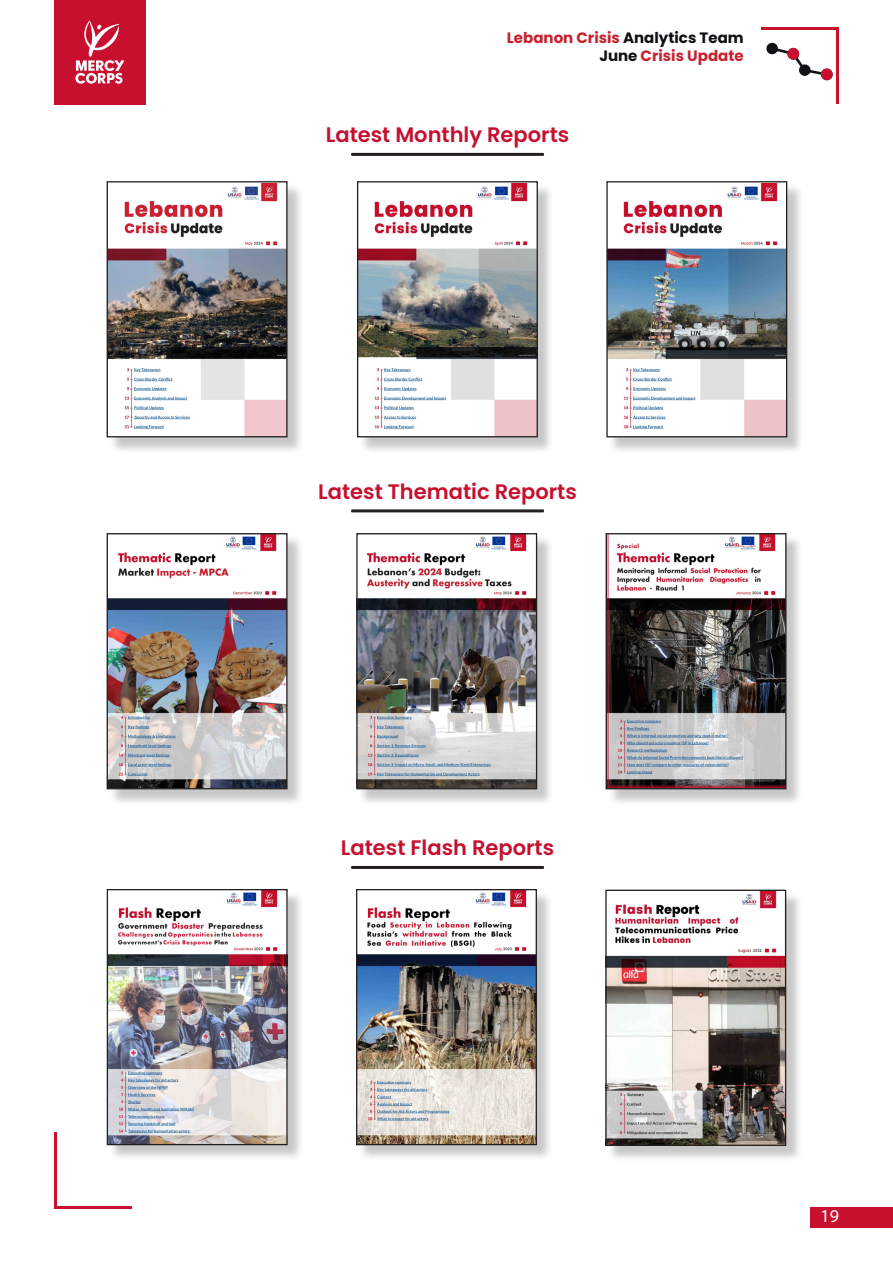
<style>
.page{position:relative;width:893px;height:1263px;background:#fff}
.page>*{position:absolute;margin:0;border:0;box-sizing:border-box;transform-origin:0 0}
.t1{font:600 21px "Poppins";color:#c70f2e}
.t2{font:18px "Myriad Pro";color:#fff}
.t3{font:700 15px/18px "Poppins";color:#c7202e;text-align:right}
.s1{color:#0f1013}
</style>
<div class="page">
<div style="left:54px;top:0;width:92px;height:104px;background:#c70f2e"></div>
<svg style="left:75px;top:20px;width:49px;height:64px"></svg>
<hr style="left:55px;top:1207px;width:77px;height:2px;background:#c70f2e">
<hr style="left:54px;top:1132px;width:3px;height:77px;background:#c70f2e">
<svg style="left:766px;top:42px;width:67px;height:38px"></svg>
<hr style="left:761px;top:28px;width:77px;height:2px;background:#c70f2e">
<hr style="left:836px;top:28px;width:3px;height:76px;background:#c70f2e">
<div style="left:787px;top:48px;width:12px;height:12px;background:#c70f2e;border-radius:50%"></div>
<div style="left:821px;top:68px;width:12px;height:12px;background:#c70f2e;border-radius:50%"></div>
<div style="left:811px;top:1207px;width:82px;height:20px;background:#c70f2e"></div>
<hr style="left:351px;top:153px;width:193px;height:3px;background:#231f20">
<hr style="left:351px;top:509px;width:193px;height:3px;background:#231f20">
<hr style="left:351px;top:866px;width:193px;height:3px;background:#231f20">
<div style="left:608px;top:183px;width:195px;height:271px;background:#231f20;opacity:.25"></div>
<div style="left:359px;top:183px;width:195px;height:271px;background:#231f20;opacity:.25"></div>
<div style="left:109px;top:183px;width:195px;height:271px;background:#231f20;opacity:.25"></div>
<img style="left:607px;top:182px;width:179px;height:255px">
<img style="left:358px;top:181px;width:179px;height:255px">
<img style="left:108px;top:181px;width:179px;height:255px">
<div style="left:358px;top:891px;width:195px;height:271px;background:#231f20;opacity:.25"></div>
<div style="left:109px;top:891px;width:195px;height:271px;background:#231f20;opacity:.25"></div>
<div style="left:607px;top:892px;width:195px;height:270px;background:#231f20;opacity:.25"></div>
<img style="left:357px;top:890px;width:179px;height:255px">
<img style="left:107px;top:890px;width:179px;height:255px">
<img style="left:606px;top:890px;width:180px;height:256px">
<div style="left:608px;top:535px;width:195px;height:271px;background:#231f20;opacity:.25"></div>
<div style="left:358px;top:535px;width:195px;height:271px;background:#231f20;opacity:.25"></div>
<div style="left:109px;top:535px;width:195px;height:271px;background:#231f20;opacity:.25"></div>
<img style="left:606px;top:534px;width:180px;height:255px">
<img style="left:358px;top:534px;width:179px;height:255px">
<img style="left:108px;top:534px;width:180px;height:255px">
<p class="t3" style="left:507px;top:29px;width:238px">Lebanon Crisis <span class="s1">Analytics Team<br>June</span> Crisis Update</p>
<p class="t1" style="left:326px;top:123px;width:245px">Latest Monthly Reports</p>
<p class="t1" style="left:318px;top:479px;width:260px">Latest Thematic Reports</p>
<p class="t1" style="left:341px;top:836px;width:215px">Latest Flash Reports</p>
<p class="t2" style="left:820px;top:1205px;width:20px">19</p>
</div>
